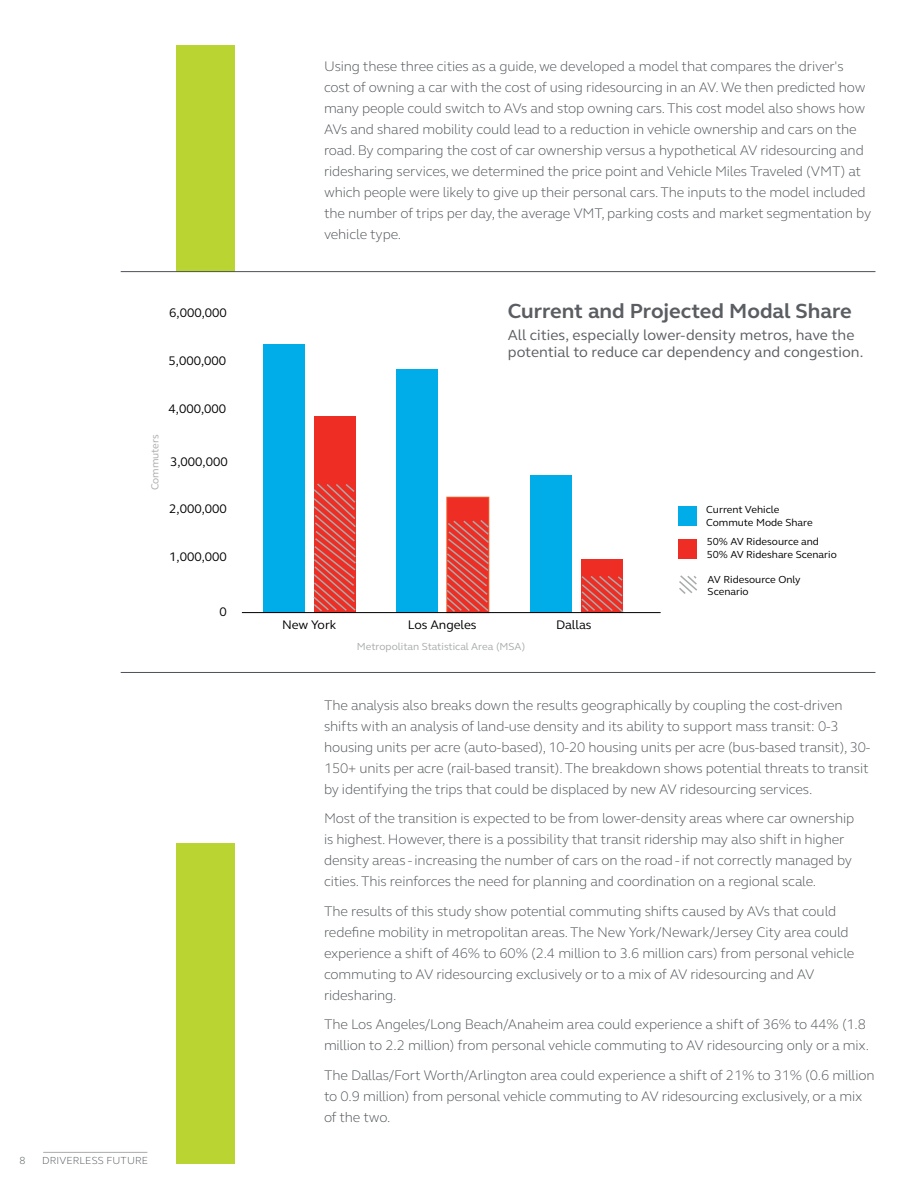
<style>
.page{position:relative;width:918px;height:1188px;background:#fff}
.page>*{position:absolute;margin:0;border:0;box-sizing:border-box;transform-origin:0 0}
.t1{font:700 21px "FS Elliot Pro";color:#5a5d61}
.t2{font:15px/16.5px "FS Elliot Pro";color:#5a5d61}
.t3{font:300 14.25px/21px "FS Elliot Pro";letter-spacing:-.01em;color:#4d5256}
.t4{font:12.75px "FS Elliot Pro";color:#000}
.t5{font:10.5px/12.6px "FS Elliot Pro";color:#000}
.t6{font:10.5px "FS Elliot Pro";color:#a9aaaa}
.t7{font:300 10.5px "FS Elliot Pro";letter-spacing:.01em;color:#4d5256}
</style>
<div class="page">
<div style="left:176px;top:844px;width:58px;height:320px;background:#bad532"></div>
<div style="left:176px;top:45px;width:58px;height:227px;background:#bad532"></div>
<hr style="left:43px;top:1152px;width:104px;height:1px;background:#a9aaaa">
<div style="left:263px;top:344px;width:42px;height:269px;background:#00ade8"></div>
<div style="left:314px;top:416px;width:42px;height:197px;background:#ee2e24"></div>
<svg style="left:313px;top:483px;width:43px;height:129px"></svg>
<div style="left:678px;top:540px;width:19px;height:19px;background:#ee2e24"></div>
<div style="left:678px;top:506px;width:19px;height:19px;background:#00ade8"></div>
<div style="left:530px;top:475px;width:42px;height:138px;background:#00ade8"></div>
<div style="left:581px;top:559px;width:42px;height:54px;background:#ee2e24"></div>
<svg style="left:580px;top:576px;width:45px;height:38px"></svg>
<div style="left:396px;top:369px;width:42px;height:244px;background:#00ade8"></div>
<div style="left:447px;top:497px;width:42px;height:116px;background:#ee2e24"></div>
<div style="left:446px;top:497px;width:43px;height:116px;border:1px solid #f15a29"></div>
<svg style="left:445px;top:518px;width:46px;height:96px"></svg>
<svg style="left:679px;top:575px;width:18px;height:19px"></svg>
<hr style="left:242px;top:612px;width:419px;height:1px;background:#000">
<hr style="left:121px;top:672px;width:754px;height:1px;background:#4d5256">
<hr style="left:121px;top:271px;width:754px;height:1px;background:#4d5256">
<p class="t4" style="left:169px;top:305px;width:59px">6,000,000</p>
<p class="t4" style="left:169px;top:352px;width:59px">5,000,000</p>
<p class="t6" style="left:148px;top:490px;width:58px;rotate:-90deg">Commuters</p>
<p class="t4" style="left:169px;top:400px;width:59px">4,000,000</p>
<p class="t4" style="left:170px;top:453px;width:59px">3,000,000</p>
<p class="t4" style="left:169px;top:500px;width:59px">2,000,000</p>
<p class="t4" style="left:169px;top:548px;width:59px">1,000,000</p>
<p class="t4" style="left:220px;top:603px;width:9px">0</p>
<p class="t7" style="left:19px;top:1154px;width:8px">8</p>
<p class="t7" style="left:42px;top:1154px;width:107px">DRIVERLESS FUTURE</p>
<p class="t3" style="left:324px;top:55px;width:549px">Using these three cities as a guide, we developed a model that compares the driver's cost of owning a car with the cost of using ridesourcing in an AV. We then predicted how many people could switch to AVs and stop owning cars. This cost model also shows how AVs and shared mobility could lead to a reduction in vehicle ownership and cars on the road. By comparing the cost of car ownership versus a hypothetical AV ridesourcing and ridesharing services, we determined the price point and Vehicle Miles Traveled (VMT) at which people were likely to give up their personal cars. The inputs to the model included the number of trips per day, the average VMT, parking costs and market segmentation by vehicle type.</p>
<h1 class="t1" style="left:508px;top:297px;width:346px">Current and Projected Modal Share</h1>
<p class="t2" style="left:508px;top:327px;width:357px">All cities, especially lower-density metros, have the potential to reduce car dependency and congestion.</p>
<p class="t4" style="left:282px;top:616px;width:56px">New York</p>
<p class="t4" style="left:408px;top:616px;width:70px">Los Angeles</p>
<p class="t4" style="left:556px;top:616px;width:37px">Dallas</p>
<p class="t6" style="left:357px;top:639px;width:170px">Metropolitan Statistical Area (MSA)</p>
<p class="t5" style="left:706px;top:503px;width:108px">Current Vehicle<br>Commute Mode Share</p>
<p class="t5" style="left:707px;top:535px;width:131px">50% AV Ridesource and<br>50% AV Rideshare Scenario</p>
<p class="t5" style="left:708px;top:573px;width:95px">AV Ridesource Only<br>Scenario</p>
<p class="t3" style="left:324px;top:694px;width:548px">The analysis also breaks down the results geographically by coupling the cost-driven shifts with an analysis of land-use density and its ability to support mass transit: 0-3 housing units per acre (auto-based), 10-20 housing units per acre (bus-based transit), 30- 150+ units per acre (rail-based transit). The breakdown shows potential threats to transit by identifying the trips that could be displaced by new AV ridesourcing services.</p>
<p class="t3" style="left:324px;top:807px;width:532px">Most of the transition is expected to be from lower-density areas where car ownership is highest. However, there is a possibility that transit ridership may also shift in higher density areas - increasing the number of cars on the road - if not correctly managed by cities. This reinforces the need for planning and coordination on a regional scale.</p>
<p class="t3" style="left:324px;top:900px;width:532px">The results of this study show potential commuting shifts caused by AVs that could redefine mobility in metropolitan areas. The New York/Newark/Jersey City area could experience a shift of 46% to 60% (2.4 million to 3.6 million cars) from personal vehicle commuting to AV ridesourcing exclusively or to a mix of AV ridesourcing and AV ridesharing.</p>
<p class="t3" style="left:324px;top:1013px;width:547px">The Los Angeles/Long Beach/Anaheim area could experience a shift of 36% to 44% (1.8 million to 2.2 million) from personal vehicle commuting to AV ridesourcing only or a mix.</p>
<p class="t3" style="left:324px;top:1064px;width:552px">The Dallas/Fort Worth/Arlington area could experience a shift of 21% to 31% (0.6 million to 0.9 million) from personal vehicle commuting to AV ridesourcing exclusively, or a mix of the two.</p>
</div>
